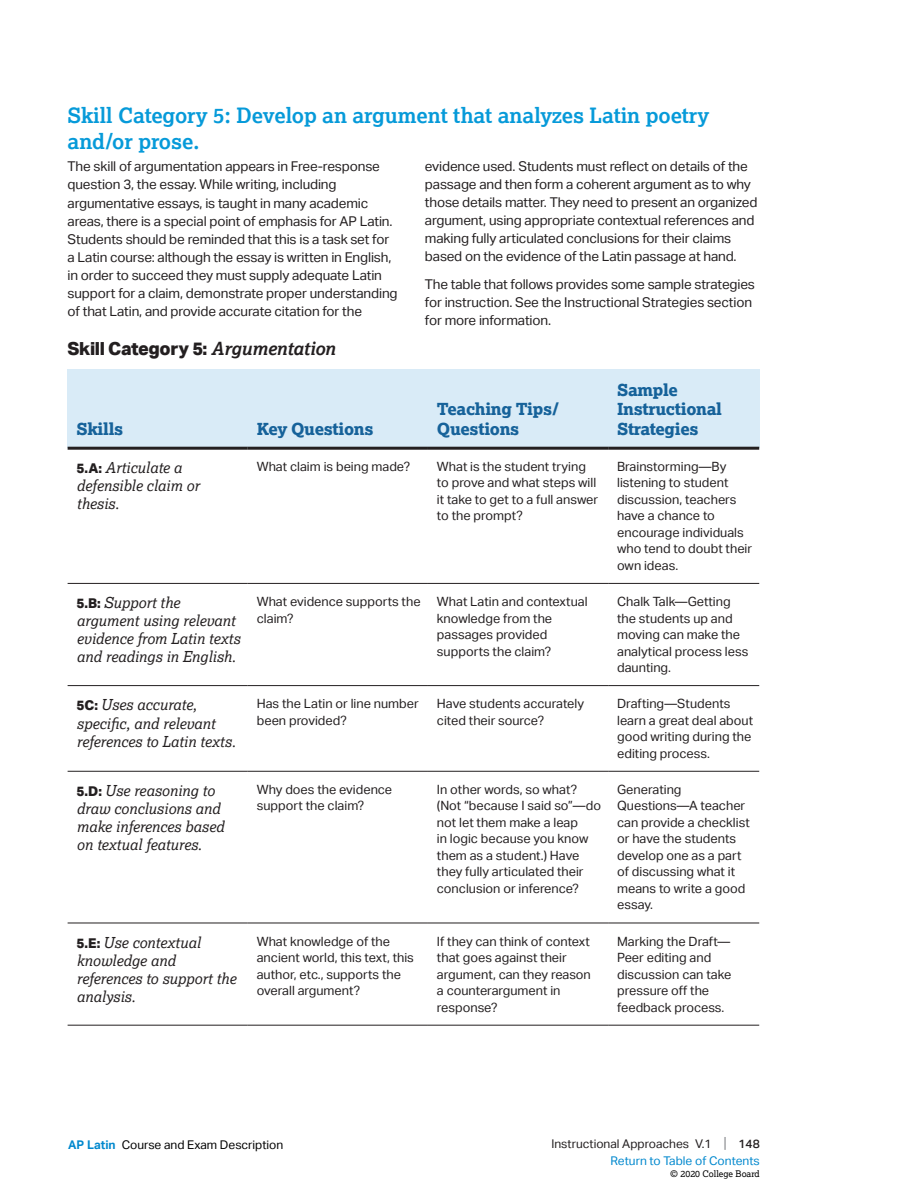
<style>
.page{position:relative;width:919px;height:1189px;background:#fff}
.page>*{position:absolute;margin:0;border:0;box-sizing:border-box;transform-origin:0 0}
.t1{font:700 21px/25.5px "Lexia";letter-spacing:-.005em;color:#069ad9}
.t2{font:800 18px "Aktiv Grotesk";letter-spacing:-.02em;color:#231f20}
.t3{font:800 16.5px/19.5px "Lexia";letter-spacing:-.02em;color:#16629a}
.t4{font:italic 15px/18px "Lexia";color:#231f20}
.t5{font:13.5px/18px "Aktiv Grotesk";letter-spacing:-.01em;color:#231f20}
.t6{font:12.75px/16.5px "Aktiv Grotesk";color:#231f20}
.t7{font:12px/16.5px "Aktiv Grotesk";color:#231f20;text-align:right}
.t8{font:12px "Aktiv Grotesk";color:#000}
.t9{font:9px "Lexia";color:#000}
.s1{font-family:"Lexia";font-weight:700;font-style:italic}
.s2{font-family:"Aktiv Grotesk";font-weight:800;font-style:normal;font-size:13.5px}
.s3{font-weight:700;color:#0088ce}
.s4{font-size:15px;color:#808285}
.s5{font-weight:500}
.s6{color:#0088ce}
</style>
<div class="page">
<div style="left:68px;top:369px;width:180px;height:79px;background:#d9ebf7"></div>
<div style="left:248px;top:369px;width:180px;height:79px;background:#d9ebf7"></div>
<div style="left:428px;top:369px;width:180px;height:79px;background:#d9ebf7"></div>
<div style="left:608px;top:369px;width:150px;height:79px;background:#d9ebf7"></div>
<hr style="left:68px;top:446px;width:180px;height:3px;background:#231f20">
<hr style="left:248px;top:446px;width:180px;height:3px;background:#231f20">
<hr style="left:428px;top:446px;width:180px;height:3px;background:#231f20">
<hr style="left:608px;top:446px;width:150px;height:3px;background:#231f20">
<hr style="left:68px;top:583px;width:180px;height:1px;background:#231f20">
<hr style="left:248px;top:583px;width:180px;height:1px;background:#231f20">
<hr style="left:428px;top:583px;width:180px;height:1px;background:#231f20">
<hr style="left:608px;top:583px;width:150px;height:1px;background:#231f20">
<hr style="left:68px;top:685px;width:180px;height:1px;background:#231f20">
<hr style="left:248px;top:685px;width:180px;height:1px;background:#231f20">
<hr style="left:428px;top:685px;width:180px;height:1px;background:#231f20">
<hr style="left:608px;top:685px;width:150px;height:1px;background:#231f20">
<hr style="left:68px;top:770px;width:180px;height:1px;background:#231f20">
<hr style="left:248px;top:770px;width:180px;height:1px;background:#231f20">
<hr style="left:428px;top:770px;width:180px;height:1px;background:#231f20">
<hr style="left:608px;top:770px;width:150px;height:1px;background:#231f20">
<hr style="left:68px;top:922px;width:180px;height:1px;background:#231f20">
<hr style="left:248px;top:922px;width:180px;height:1px;background:#231f20">
<hr style="left:428px;top:922px;width:180px;height:1px;background:#231f20">
<hr style="left:608px;top:922px;width:150px;height:1px;background:#231f20">
<hr style="left:68px;top:1024px;width:180px;height:1px;background:#231f20">
<hr style="left:248px;top:1024px;width:180px;height:1px;background:#231f20">
<hr style="left:428px;top:1024px;width:180px;height:1px;background:#231f20">
<hr style="left:608px;top:1024px;width:150px;height:1px;background:#231f20">
<h1 class="t1" style="left:68px;top:102px;width:643px">Skill Category 5: Develop an argument that analyzes Latin poetry and/or prose.</h1>
<p class="t5" style="left:68px;top:158px;width:331px">The skill of argumentation appears in Free-response question 3, the essay. While writing, including argumentative essays, is taught in many academic areas, there is a special point of emphasis for AP Latin.<br>Students should be reminded that this is a task set for a Latin course: although the essay is written in English, in order to succeed they must supply adequate Latin support for a claim, demonstrate proper understanding of that Latin, and provide accurate citation for the</p>
<p class="t5" style="left:425px;top:158px;width:334px">evidence used. Students must reflect on details of the passage and then form a coherent argument as to why those details matter. They need to present an organized argument, using appropriate contextual references and making fully articulated conclusions for their claims based on the evidence of the Latin passage at hand.</p>
<p class="t5" style="left:425px;top:275px;width:331px">The table that follows provides some sample strategies for instruction. See the Instructional Strategies section for more information.</p>
<h2 class="t2" style="left:68px;top:337px;width:269px">Skill Category 5: <span class="s1">Argumentation</span></h2>
<p class="t3" style="left:77px;top:418px;width:48px">Skills</p>
<p class="t3" style="left:257px;top:418px;width:118px">Key Questions</p>
<p class="t3" style="left:437px;top:399px;width:123px">Teaching Tips/<br>Questions</p>
<p class="t3" style="left:617px;top:379px;width:106px">Sample<br>Instructional<br>Strategies</p>
<p class="t4" style="left:77px;top:458px;width:124px"><span class="s2">5.A:</span> Articulate a defensible claim or thesis.</p>
<p class="t6" style="left:257px;top:458px;width:155px">What claim is being made?</p>
<p class="t6" style="left:437px;top:458px;width:163px">What is the student trying to prove and what steps will it take to get to a full answer to the prompt?</p>
<p class="t6" style="left:617px;top:458px;width:136px">Brainstorming—By listening to student discussion, teachers have a chance to encourage individuals who tend to doubt their own ideas.</p>
<p class="t4" style="left:77px;top:593px;width:165px"><span class="s2">5.B:</span> Support the argument using relevant evidence from Latin texts and readings in English.</p>
<p class="t6" style="left:257px;top:593px;width:165px">What evidence supports the claim?</p>
<p class="t6" style="left:437px;top:593px;width:152px">What Latin and contextual knowledge from the passages provided supports the claim?</p>
<p class="t6" style="left:617px;top:593px;width:133px">Chalk Talk—Getting the students up and moving can make the analytical process less daunting.</p>
<p class="t4" style="left:77px;top:695px;width:161px"><span class="s2">5C:</span> Uses accurate, specific, and relevant references to Latin texts.</p>
<p class="t6" style="left:257px;top:695px;width:163px">Has the Latin or line number been provided?</p>
<p class="t6" style="left:437px;top:695px;width:148px">Have students accurately cited their source?</p>
<p class="t6" style="left:617px;top:695px;width:137px">Drafting—Students learn a great deal about good writing during the editing process.</p>
<p class="t4" style="left:77px;top:781px;width:149px"><span class="s2">5.D:</span> Use reasoning to draw conclusions and make inferences based on textual features.</p>
<p class="t6" style="left:257px;top:781px;width:137px">Why does the evidence support the claim?</p>
<p class="t6" style="left:437px;top:781px;width:166px">In other words, so what? (Not “because I said so”—do not let them make a leap<br>in logic because you know them as a student.) Have they fully articulated their conclusion or inference?</p>
<p class="t6" style="left:617px;top:781px;width:134px">Generating<br>Questions—A teacher can provide a checklist or have the students develop one as a part of discussing what it means to write a good essay.</p>
<p class="t4" style="left:77px;top:932px;width:161px"><span class="s2">5.E:</span> Use contextual knowledge and references to support the analysis.</p>
<p class="t6" style="left:257px;top:932px;width:159px">What knowledge of the ancient world, this text, this author, etc., supports the overall argument?</p>
<p class="t6" style="left:437px;top:932px;width:155px">If they can think of context that goes against their argument, can they reason a counterargument in response?</p>
<p class="t6" style="left:617px;top:932px;width:116px">Marking the Draft—<br>Peer editing and discussion can take pressure off the feedback process.</p>
<p class="t8" style="left:68px;top:1137px;width:216px"><span class="s3">AP Latin</span> Course and Exam Description</p>
<p class="t7" style="left:551px;top:1135px;width:210px">Instructional Approaches V.1 <span class="s4">|</span> <span class="s5">148<br></span><span class="s6">Return to Table of Contents</span></p>
<p class="t9" style="left:670px;top:1167px;width:91px">© 2020 College Board</p>
</div>
